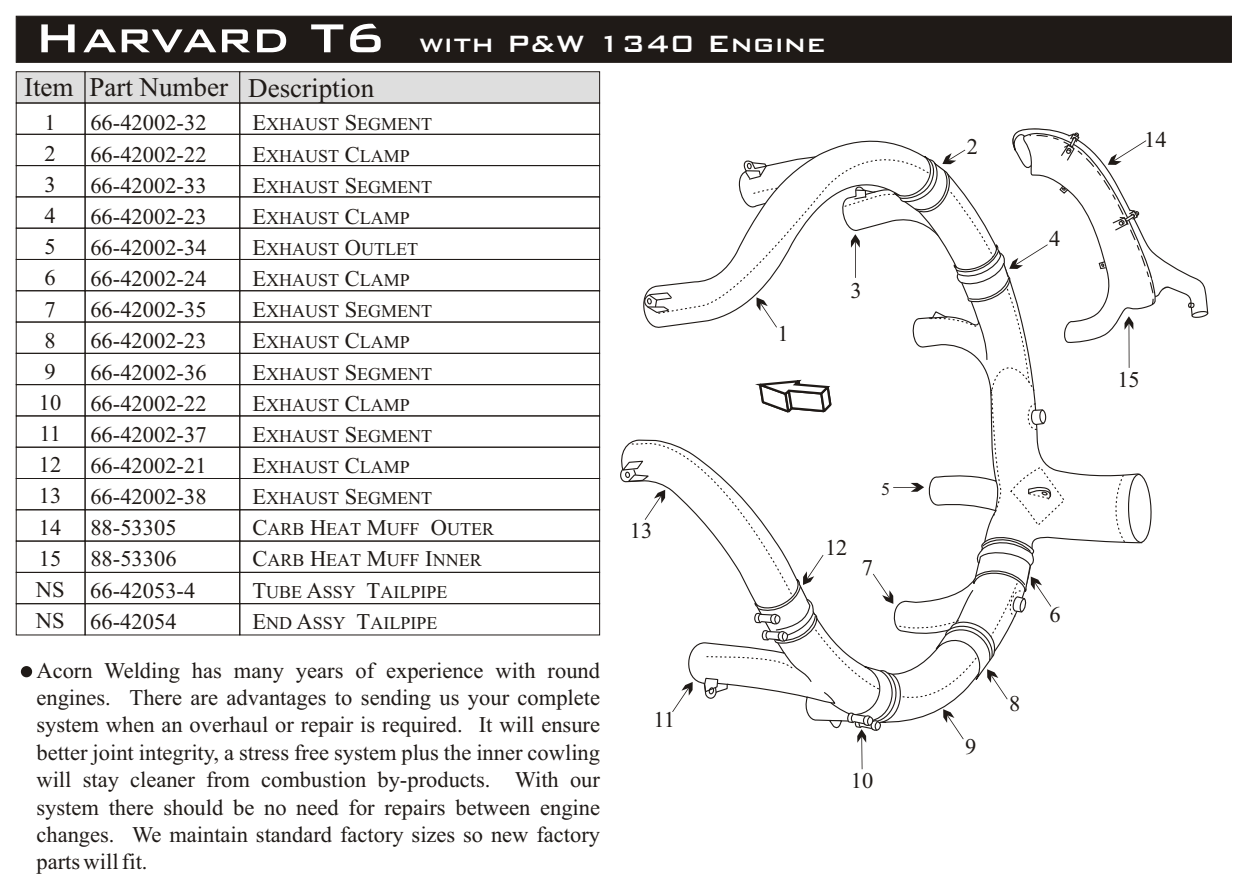
<style>
.page{position:relative;width:1249px;height:891px;background:#fff}
.page>*{position:absolute;margin:0;border:0;box-sizing:border-box;transform-origin:0 0}
.t1{font:31.5px "Bank Gothic Md BT";color:#fff}
.t2{font:27px "Times New Roman";color:#1f1a17}
.t3{font:22.5px/31.1px "Times New Roman";color:#1f1a17;text-align:center}
.t4{font:18px "Times New Roman";color:#1f1a17}
.s1{font-size:54px}
.s2{font-size:22.5px}
</style>
<div class="page">
<div style="left:16px;top:16px;width:1216px;height:47px;background:#1f1a17"></div>
<div style="left:16px;top:71px;width:69px;height:32px;background:#dedede;border:1px solid #1f1a17"></div>
<div style="left:16px;top:103px;width:69px;height:32px;border:1px solid #1f1a17"></div>
<div style="left:16px;top:134px;width:69px;height:32px;border:1px solid #1f1a17"></div>
<div style="left:16px;top:165px;width:69px;height:32px;border:1px solid #1f1a17"></div>
<div style="left:16px;top:228px;width:69px;height:32px;border:1px solid #1f1a17"></div>
<div style="left:16px;top:259px;width:69px;height:32px;border:1px solid #1f1a17"></div>
<div style="left:16px;top:322px;width:69px;height:32px;border:1px solid #1f1a17"></div>
<div style="left:16px;top:353px;width:69px;height:32px;border:1px solid #1f1a17"></div>
<div style="left:16px;top:384px;width:69px;height:32px;border:1px solid #1f1a17"></div>
<div style="left:16px;top:447px;width:69px;height:32px;border:1px solid #1f1a17"></div>
<div style="left:16px;top:478px;width:69px;height:32px;border:1px solid #1f1a17"></div>
<div style="left:16px;top:541px;width:69px;height:32px;border:1px solid #1f1a17"></div>
<div style="left:85px;top:71px;width:155px;height:32px;background:#dedede;border:1px solid #1f1a17"></div>
<div style="left:85px;top:103px;width:155px;height:32px;border:1px solid #1f1a17"></div>
<div style="left:85px;top:134px;width:155px;height:32px;border:1px solid #1f1a17"></div>
<div style="left:85px;top:165px;width:155px;height:32px;border:1px solid #1f1a17"></div>
<div style="left:85px;top:228px;width:155px;height:32px;border:1px solid #1f1a17"></div>
<div style="left:85px;top:259px;width:155px;height:32px;border:1px solid #1f1a17"></div>
<div style="left:85px;top:322px;width:155px;height:32px;border:1px solid #1f1a17"></div>
<div style="left:85px;top:353px;width:155px;height:32px;border:1px solid #1f1a17"></div>
<div style="left:85px;top:384px;width:155px;height:32px;border:1px solid #1f1a17"></div>
<div style="left:85px;top:447px;width:155px;height:32px;border:1px solid #1f1a17"></div>
<div style="left:85px;top:478px;width:155px;height:32px;border:1px solid #1f1a17"></div>
<div style="left:85px;top:541px;width:155px;height:32px;border:1px solid #1f1a17"></div>
<div style="left:239px;top:71px;width:361px;height:32px;background:#dedede;border:1px solid #1f1a17"></div>
<div style="left:239px;top:103px;width:361px;height:32px;border:1px solid #1f1a17"></div>
<div style="left:239px;top:134px;width:361px;height:32px;border:1px solid #1f1a17"></div>
<div style="left:239px;top:165px;width:361px;height:32px;border:1px solid #1f1a17"></div>
<div style="left:239px;top:228px;width:361px;height:32px;border:1px solid #1f1a17"></div>
<div style="left:239px;top:259px;width:361px;height:32px;border:1px solid #1f1a17"></div>
<div style="left:239px;top:322px;width:361px;height:32px;border:1px solid #1f1a17"></div>
<div style="left:239px;top:353px;width:361px;height:32px;border:1px solid #1f1a17"></div>
<div style="left:239px;top:384px;width:361px;height:32px;border:1px solid #1f1a17"></div>
<div style="left:239px;top:447px;width:361px;height:32px;border:1px solid #1f1a17"></div>
<div style="left:239px;top:478px;width:361px;height:32px;border:1px solid #1f1a17"></div>
<div style="left:239px;top:541px;width:361px;height:32px;border:1px solid #1f1a17"></div>
<div style="left:16px;top:572px;width:69px;height:32px;border:1px solid #1f1a17"></div>
<div style="left:85px;top:572px;width:155px;height:32px;border:1px solid #1f1a17"></div>
<div style="left:239px;top:572px;width:361px;height:32px;border:1px solid #1f1a17"></div>
<div style="left:16px;top:603px;width:69px;height:32px;border:1px solid #1f1a17"></div>
<div style="left:85px;top:603px;width:155px;height:32px;border:1px solid #1f1a17"></div>
<div style="left:239px;top:603px;width:361px;height:32px;border:1px solid #1f1a17"></div>
<svg style="left:1188px;top:302px;width:20px;height:16px"></svg>
<svg style="left:621px;top:460px;width:30px;height:23px"></svg>
<svg style="left:643px;top:292px;width:30px;height:22px"></svg>
<svg style="left:672px;top:682px;width:21px;height:30px"></svg>
<svg style="left:645px;top:490px;width:20px;height:30px"></svg>
<hr style="left:861px;top:736px;width:1px;height:33px;background:#1f1a17">
<svg style="left:703px;top:128px;width:466px;height:615px"></svg>
<div style="left:21px;top:666px;width:11px;height:11px;border:5px solid #1f1a17;border-radius:50%"></div>
<div style="left:23px;top:668px;width:7px;height:7px;background:#1f1a17;border-radius:50%"></div>
<h1 class="t1" style="left:34px;top:28px;width:793px"><span class="s1">Harvard T6</span> with P&amp;W 1340 Engine</h1>
<p class="t2" style="left:24px;top:77px;width:352px">Item Part Number Description</p>
<p class="t3" style="left:36px;top:109px;width:30px">1<br>2<br>3<br>4<br>5<br>6<br>7<br>8<br>9<br>10<br>11<br>12<br>13<br>14<br>15<br>NS<br>NS</p>
<p class="t3" style="left:90px;top:110px;width:118px">66-42002-32</p>
<p class="t4" style="left:252px;top:118px;width:181px"><span class="s2">E</span>XHAUST <span class="s2">S</span>EGMENT</p>
<p class="t3" style="left:90px;top:141px;width:118px">66-42002-22</p>
<p class="t4" style="left:252px;top:149px;width:159px"><span class="s2">E</span>XHAUST <span class="s2">C</span>LAMP</p>
<p class="t3" style="left:90px;top:172px;width:118px">66-42002-33</p>
<p class="t4" style="left:252px;top:180px;width:181px"><span class="s2">E</span>XHAUST <span class="s2">S</span>EGMENT</p>
<p class="t3" style="left:90px;top:203px;width:118px">66-42002-23</p>
<p class="t4" style="left:252px;top:211px;width:159px"><span class="s2">E</span>XHAUST <span class="s2">C</span>LAMP</p>
<p class="t3" style="left:90px;top:234px;width:118px">66-42002-34</p>
<p class="t4" style="left:252px;top:243px;width:167px"><span class="s2">E</span>XHAUST <span class="s2">O</span>UTLET</p>
<p class="t3" style="left:90px;top:265px;width:118px">66-42002-24</p>
<p class="t4" style="left:252px;top:274px;width:159px"><span class="s2">E</span>XHAUST <span class="s2">C</span>LAMP</p>
<p class="t3" style="left:90px;top:296px;width:118px">66-42002-35</p>
<p class="t4" style="left:252px;top:305px;width:181px"><span class="s2">E</span>XHAUST <span class="s2">S</span>EGMENT</p>
<p class="t3" style="left:90px;top:328px;width:118px">66-42002-23</p>
<p class="t4" style="left:252px;top:336px;width:159px"><span class="s2">E</span>XHAUST <span class="s2">C</span>LAMP</p>
<p class="t3" style="left:90px;top:359px;width:118px">66-42002-36</p>
<p class="t4" style="left:252px;top:367px;width:181px"><span class="s2">E</span>XHAUST <span class="s2">S</span>EGMENT</p>
<p class="t3" style="left:90px;top:390px;width:118px">66-42002-22</p>
<p class="t4" style="left:252px;top:398px;width:159px"><span class="s2">E</span>XHAUST <span class="s2">C</span>LAMP</p>
<p class="t3" style="left:90px;top:421px;width:118px">66-42002-37</p>
<p class="t4" style="left:252px;top:429px;width:181px"><span class="s2">E</span>XHAUST <span class="s2">S</span>EGMENT</p>
<p class="t3" style="left:90px;top:452px;width:118px">66-42002-21</p>
<p class="t4" style="left:252px;top:461px;width:159px"><span class="s2">E</span>XHAUST <span class="s2">C</span>LAMP</p>
<p class="t3" style="left:90px;top:483px;width:118px">66-42002-38</p>
<p class="t4" style="left:252px;top:492px;width:181px"><span class="s2">E</span>XHAUST <span class="s2">S</span>EGMENT</p>
<p class="t3" style="left:90px;top:514px;width:88px">88-53305</p>
<p class="t4" style="left:252px;top:523px;width:243px"><span class="s2">C</span>ARB <span class="s2">H</span>EAT <span class="s2">M</span>UFF <span class="s2">O</span>UTER</p>
<p class="t3" style="left:90px;top:546px;width:88px">88-53306</p>
<p class="t4" style="left:252px;top:554px;width:231px"><span class="s2">C</span>ARB <span class="s2">H</span>EAT <span class="s2">M</span>UFF <span class="s2">I</span>NNER</p>
<p class="t3" style="left:90px;top:577px;width:106px">66-42053-4</p>
<p class="t4" style="left:252px;top:585px;width:196px"><span class="s2">T</span>UBE <span class="s2">A</span>SSY <span class="s2">T</span>AILPIPE</p>
<p class="t3" style="left:90px;top:608px;width:88px">66-42054</p>
<p class="t4" style="left:252px;top:616px;width:186px"><span class="s2">E</span>ND <span class="s2">A</span>SSY <span class="s2">T</span>AILPIPE</p>
<p class="t3" style="left:850px;top:277px;width:13px">3</p>
<p class="t3" style="left:777px;top:320px;width:13px">1</p>
<p class="t3" style="left:630px;top:518px;width:24px">13</p>
<p class="t3" style="left:825px;top:534px;width:24px">12</p>
<p class="t3" style="left:862px;top:554px;width:13px">7</p>
<p class="t4" style="left:881px;top:483px;width:10px">5</p>
<p class="t3" style="left:36px;top:658px;width:565px;line-height:27.4px;text-align:justify">Acorn Welding has many years of experience with round engines. There are advantages to sending us your complete system when an overhaul or repair is required. It will ensure better joint integrity, a stress free system plus the inner cowling will stay cleaner from combustion by-products. With our system there should be no need for repairs between engine changes. We maintain standard factory sizes so new factory parts will fit.</p>
<p class="t3" style="left:653px;top:706px;width:23px">11</p>
<p class="t3" style="left:851px;top:767px;width:24px">10</p>
<p class="t3" style="left:967px;top:133px;width:13px">2</p>
<p class="t3" style="left:1049px;top:225px;width:13px">4</p>
<p class="t3" style="left:1144px;top:126px;width:24px">14</p>
<p class="t3" style="left:1117px;top:366px;width:24px">15</p>
<p class="t3" style="left:965px;top:733px;width:13px">9</p>
<p class="t3" style="left:1009px;top:691px;width:13px">8</p>
<p class="t3" style="left:1049px;top:601px;width:13px">6</p>
</div>
